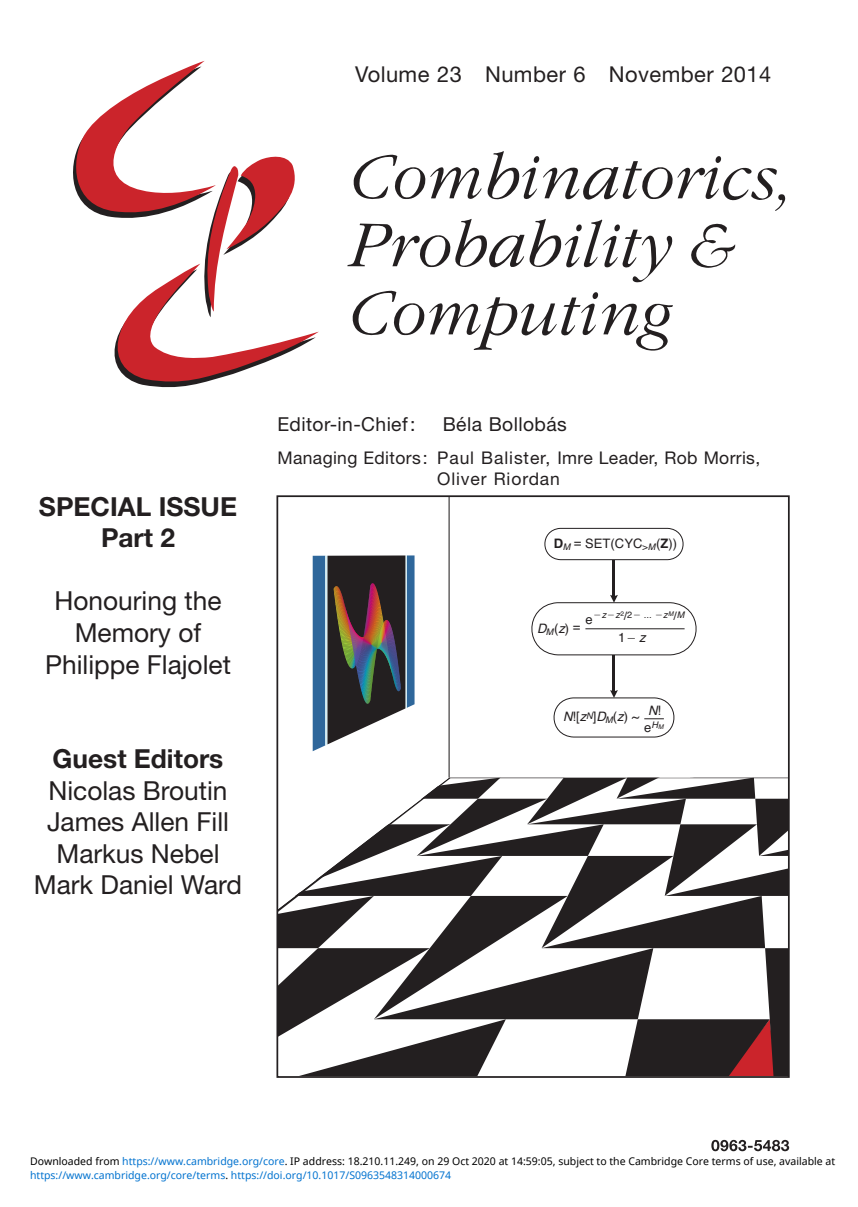
<style>
.page{position:relative;width:858px;height:1207px;background:#fff}
.page>*{position:absolute;margin:0;border:0;box-sizing:border-box;transform-origin:0 0}
.t1{font:26.25px/31.5px "Helvetica Neue";color:#231f20;text-align:center}
.t2{font:700 26.25px/31.5px "Helvetica Neue";color:#231f20;text-align:center}
.t3{font:21.88px "Helvetica Neue";letter-spacing:.02em;color:#231f20}
.t4{font:19.25px "Helvetica Neue";letter-spacing:.02em;color:#231f20}
.t5{font:17.5px/21px "Helvetica Neue";letter-spacing:.02em;color:#231f20}
.t6{font:12.95px "Helvetica";color:#231f20}
.t7{font:italic 12.95px "Helvetica";color:#231f20}
.t8{font:10.5px "Noto Sans";color:#000}
.t9{font:10.5px "Noto Sans";color:#0172cf}
.t10{font:italic 9.1px "Helvetica";color:#231f20}
.s1{font-weight:700}
.s2{font-style:normal;font-size:11.72px}
.s3{font-style:normal}
.s4{font-style:italic}
.s5{color:#0172cf}
.s6{color:#000}
</style>
<div class="page">
<svg style="left:347px;top:151px;width:437px;height:200px"></svg>
<svg style="left:715px;top:156px;width:6px;height:7px"></svg>
<svg style="left:522px;top:156px;width:17px;height:44px"></svg>
<svg style="left:392px;top:219px;width:190px;height:50px"></svg>
<svg style="left:602px;top:224px;width:18px;height:45px"></svg>
<svg style="left:352px;top:291px;width:128px;height:45px"></svg>
<svg style="left:580px;top:292px;width:58px;height:44px"></svg>
<svg style="left:73px;top:61px;width:245px;height:326px"></svg>
<hr style="left:448px;top:497px;width:1px;height:280px;background:#231f20">
<svg style="left:278px;top:777px;width:509px;height:299px"></svg>
<svg style="left:312px;top:555px;width:102px;height:196px;background:#575c64"></svg>
<svg style="left:544px;top:527px;width:140px;height:33px"></svg>
<hr style="left:612px;top:559px;width:3px;height:38px;background:#231f20">
<svg style="left:531px;top:595px;width:166px;height:60px"></svg>
<hr style="left:585px;top:628px;width:99px;height:1px;background:#231f20">
<hr style="left:612px;top:655px;width:3px;height:37px;background:#231f20">
<svg style="left:553px;top:690px;width:122px;height:47px"></svg>
<svg style="left:711px;top:1139px;width:77px;height:12px"></svg>
<h2 class="t3" style="left:355px;top:66px;width:417px">Volume 23 Number 6 November 2014</h2>
<h1 class="t2" style="left:39px;top:493px;width:199px">SPECIAL ISSUE<br>Part 2</h1>
<h1 class="t1" style="left:45px;top:588px;width:187px">Honouring the<br>Memory of<br>Philippe Flajolet</h1>
<h1 class="t2" style="left:53px;top:745px;width:172px">Guest Editors</h1>
<h1 class="t1" style="left:34px;top:777px;width:210px">Nicolas Broutin<br>James Allen Fill<br>Markus Nebel<br>Mark Daniel Ward</h1>
<h3 class="t4" style="left:277px;top:417px;width:139px">Editor-in-Chief:</h3>
<h3 class="t4" style="left:442px;top:417px;width:125px">Béla Bollobás</h3>
<h3 class="t5" style="left:437px;top:449px;width:324px;text-indent:-160px">Managing Editors: Paul Balister, Imre Leader, Rob Morris,<br>Oliver Riordan</h3>
<p class="t6" style="left:553px;top:538px;width:125px"><span class="s1">D</span><sub>M</sub> = SET(CYC<sub>&gt;</sub><sub>M</sub>(<span class="s1">Z</span>))</p>
<p class="t10" style="left:594px;top:612px;width:91px"><sup>_</sup>z <sup>_</sup>z<sup>2</sup><span class="s2">/</span><span class="s3">2</span> <sup>_</sup> ... <sup>_</sup>z<sup>M</sup><span class="s2">/</span>M</p>
<p class="t6" style="left:585px;top:614px;width:9px">e</p>
<p class="t6" style="left:537px;top:623px;width:45px"><span class="s4">D</span><sub>M</sub>(<span class="s4">z</span>) =</p>
<p class="t6" style="left:618px;top:630px;width:29px">1_<span class="s4">z</span></p>
<p class="t7" style="left:648px;top:705px;width:15px">N<span class="s3">!</span></p>
<p class="t6" style="left:563px;top:712px;width:78px"><span class="s4">N</span>![<span class="s4">z</span><sup>N</sup>]<span class="s4">D</span><sub>M</sub>(<span class="s4">z</span>) ~</p>
<p class="t6" style="left:644px;top:722px;width:21px">e<sup>H</sup><sup>M</sup></p>
<p class="t8" style="left:30px;top:1154px;width:806px">Downloaded from <span class="s5">https://www.cambridge.org/core</span>. IP address: 18.210.11.249, on 29 Oct 2020 at 14:59:05, subject to the Cambridge Core terms of use, available at</p>
<p class="t9" style="left:30px;top:1168px;width:422px">https://www.cambridge.org/core/terms<span class="s6">.</span> https://doi.org/10.1017/S0963548314000674</p>
</div>
